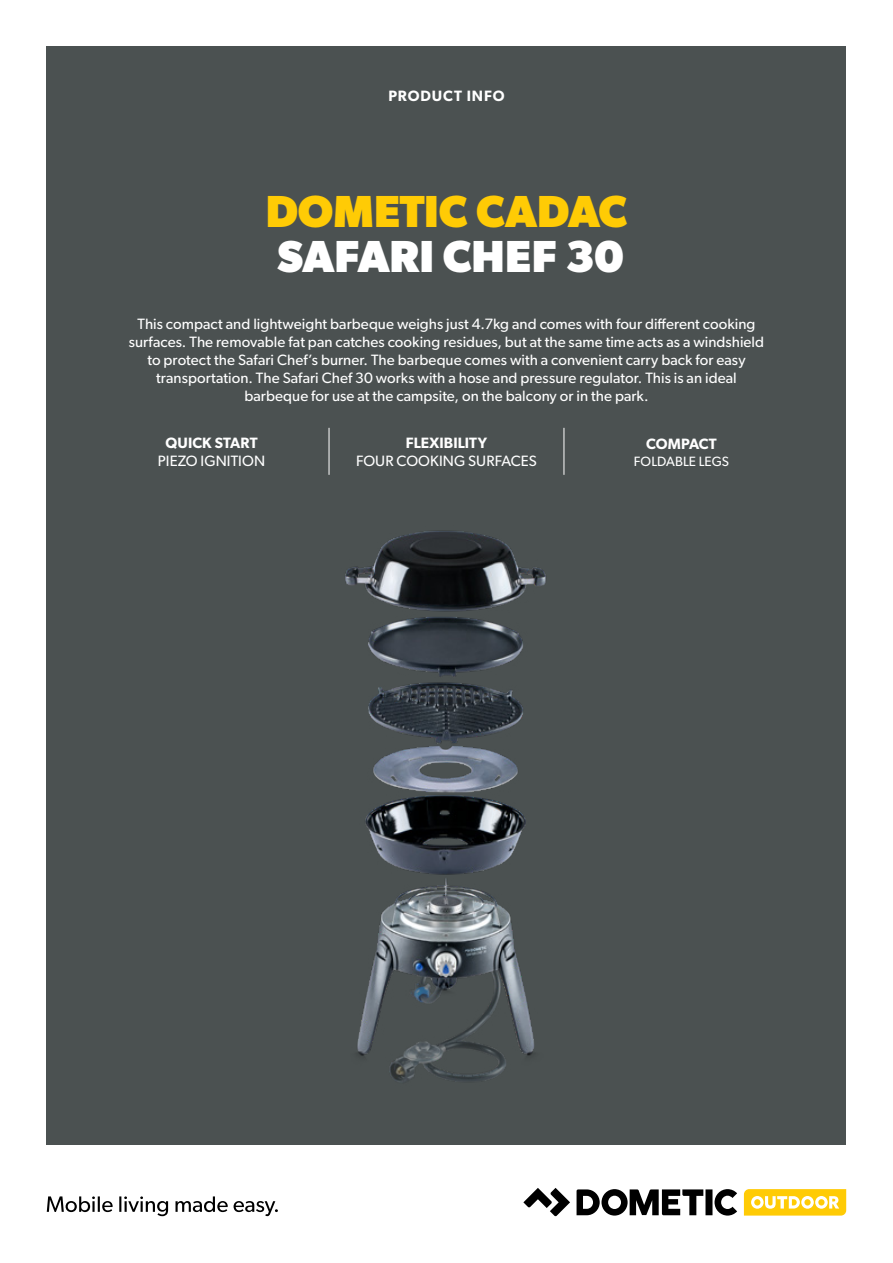
<style>
.page{position:relative;width:893px;height:1263px;background:#fff}
.page>*{position:absolute;margin:0;border:0;box-sizing:border-box;transform-origin:0 0}
.t1{font:700 45px "Gibson";letter-spacing:-.005em;color:#ffcb05}
.t2{font:700 45px "Gibson";letter-spacing:-.005em;color:#fff}
.t3{font:15px/18px "Gibson";letter-spacing:.005em;color:#fff;text-align:center}
.t4{font:600 15px "Gibson";letter-spacing:.01em;color:#fff}
.t5{font:600 15px "Gibson";letter-spacing:.06em;color:#fff}
.t6{font:13.5px "Gibson";letter-spacing:.005em;color:#fff}
</style>
<div class="page">
<div style="left:47px;top:47px;width:799px;height:1098px;background:#4b5151"></div>
<svg style="left:47px;top:1196px;width:231px;height:20px"></svg>
<svg style="left:523px;top:1188px;width:47px;height:28px"></svg>
<svg style="left:577px;top:1189px;width:160px;height:26px"></svg>
<svg style="left:744px;top:1189px;width:102px;height:26px"></svg>
<hr style="left:329px;top:428px;width:1px;height:47px;background:#fff">
<hr style="left:564px;top:428px;width:1px;height:47px;background:#fff">
<img style="left:345px;top:531px;width:201px;height:551px">
<p class="t5" style="left:388px;top:87px;width:118px">PRODUCT INFO</p>
<h1 class="t1" style="left:266px;top:184px;width:363px">DOMETIC CADAC</h1>
<h1 class="t2" style="left:278px;top:229px;width:348px">SAFARI CHEF 30</h1>
<p class="t3" style="left:129px;top:314px;width:637px">This compact and lightweight barbeque weighs just 4.7kg and comes with four different cooking surfaces. The removable fat pan catches cooking residues, but at the same time acts as a windshield to protect the Safari Chef’s burner. The barbeque comes with a convenient carry back for easy transportation. The Safari Chef 30 works with a hose and pressure regulator. This is an ideal barbeque for use at the campsite, on the balcony or in the park.</p>
<p class="t4" style="left:165px;top:434px;width:94px">QUICK START</p>
<p class="t3" style="left:158px;top:452px;width:109px">PIEZO IGNITION</p>
<p class="t4" style="left:406px;top:434px;width:83px">FLEXIBILITY</p>
<p class="t3" style="left:356px;top:452px;width:182px">FOUR COOKING SURFACES</p>
<p class="t4" style="left:646px;top:435px;width:72px">COMPACT</p>
<p class="t6" style="left:634px;top:453px;width:97px">FOLDABLE LEGS</p>
</div>
